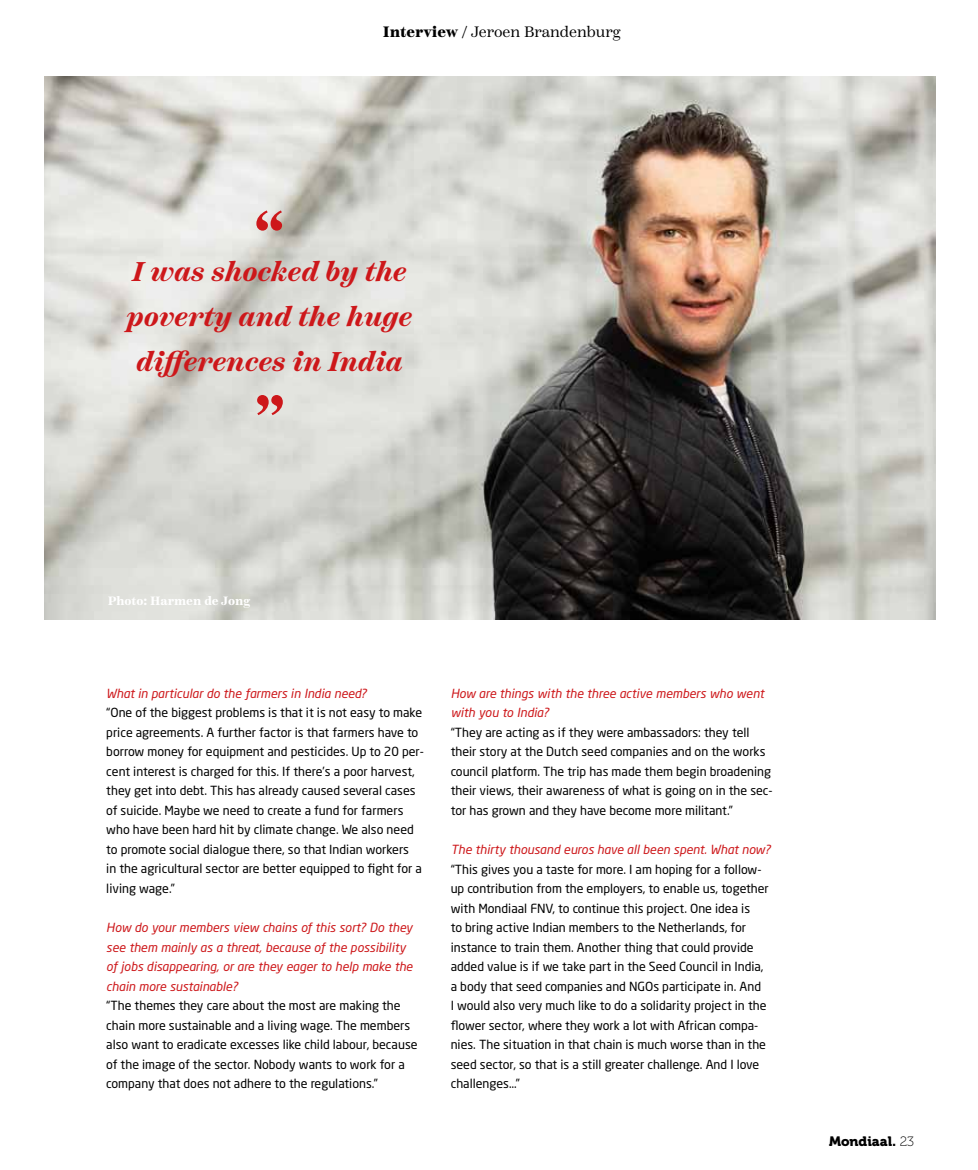
<style>
.page{position:relative;width:978px;height:1170px;background:#fff}
.page>*{position:absolute;margin:0;border:0;box-sizing:border-box;transform-origin:0 0}
.t1{font:900 54px "Scotch Text";color:#cd171a}
.t2{font:italic 700 27px/45px "Scotch Text";color:#cd171a;text-align:center}
.t3{font:15px "Scotch Text";color:#000}
.t4{font:13.5px "Museo 900";color:#000}
.t5{font:12.45px/19.5px "Neo Sans Std";color:#000}
.t6{font:italic 12.45px/19.5px "Neo Sans Std";color:#cd171a}
.t7{font:700 12px "Scotch Text";color:#fff}
.s1{font-weight:900}
.s2{font-family:"Museo 100"}
</style>
<div class="page">
<img style="left:45px;top:77px;width:890px;height:542px">
<p class="t3" style="left:383px;top:23px;width:239px"><span class="s1">Interview /</span> Jeroen Brandenburg</p>
<h1 class="t1" style="left:254px;top:201px;width:32px">“</h1>
<h2 class="t2" style="left:127px;top:250px;width:287px">I was shocked by the poverty and the huge differences in India</h2>
<h1 class="t1" style="left:254px;top:384px;width:32px">”</h1>
<p class="t7" style="left:108px;top:594px;width:144px">Photo: Harmen de Jong</p>
<p class="t6" style="left:106px;top:683px;width:262px">What in particular do the farmers in India need?</p>
<p class="t5" style="left:106px;top:702px;width:319px">“One of the biggest problems is that it is not easy to make price agreements. A further factor is that farmers have to borrow money for equipment and pesticides. Up to 20 per&shy;cent interest is charged for this. If there’s a poor harvest, they get into debt. This has already caused several cases of suicide. Maybe we need to create a fund for farmers who have been hard hit by climate change. We also need to promote social dialogue there, so that Indian workers<br>in the agricultural sector are better equipped to fight for a living wage.”</p>
<p class="t6" style="left:106px;top:917px;width:308px">How do your members view chains of this sort? Do they see them mainly as a threat, because of the possibility of jobs disappearing, or are they eager to help make the chain more sustainable?</p>
<p class="t5" style="left:106px;top:995px;width:313px">“The themes they care about the most are making the chain more sustainable and a living wage. The members also want to eradicate excesses like child labour, because of the image of the sector. Nobody wants to work for a company that does not adhere to the regulations.”</p>
<p class="t6" style="left:451px;top:683px;width:315px">How are things with the three active members who went with you to India?</p>
<p class="t5" style="left:451px;top:722px;width:324px">“They are acting as if they were ambassadors: they tell their story at the Dutch seed companies and on the works council platform. The trip has made them begin broadening their views, their awareness of what is going on in the sec&shy;tor has grown and they have become more militant.”</p>
<p class="t6" style="left:451px;top:839px;width:321px">The thirty thousand euros have all been spent. What now?</p>
<p class="t5" style="left:451px;top:858px;width:320px">“This gives you a taste for more. I am hoping for a follow&shy;up contribution from the employers, to enable us, together with Mondiaal FNV, to continue this project. One idea is<br>to bring active Indian members to the Netherlands, for instance to train them. Another thing that could provide added value is if we take part in the Seed Council in India, a body that seed companies and NGOs participate in. And<br>I would also very much like to do a solidarity project in the flower sector, where they work a lot with African compa&shy;nies. The situation in that chain is much worse than in the seed sector, so that is a still greater challenge. And I love challenges…”</p>
<p class="t4" style="left:829px;top:1133px;width:87px">Mondiaal. <span class="s2">23</span></p>
</div>
